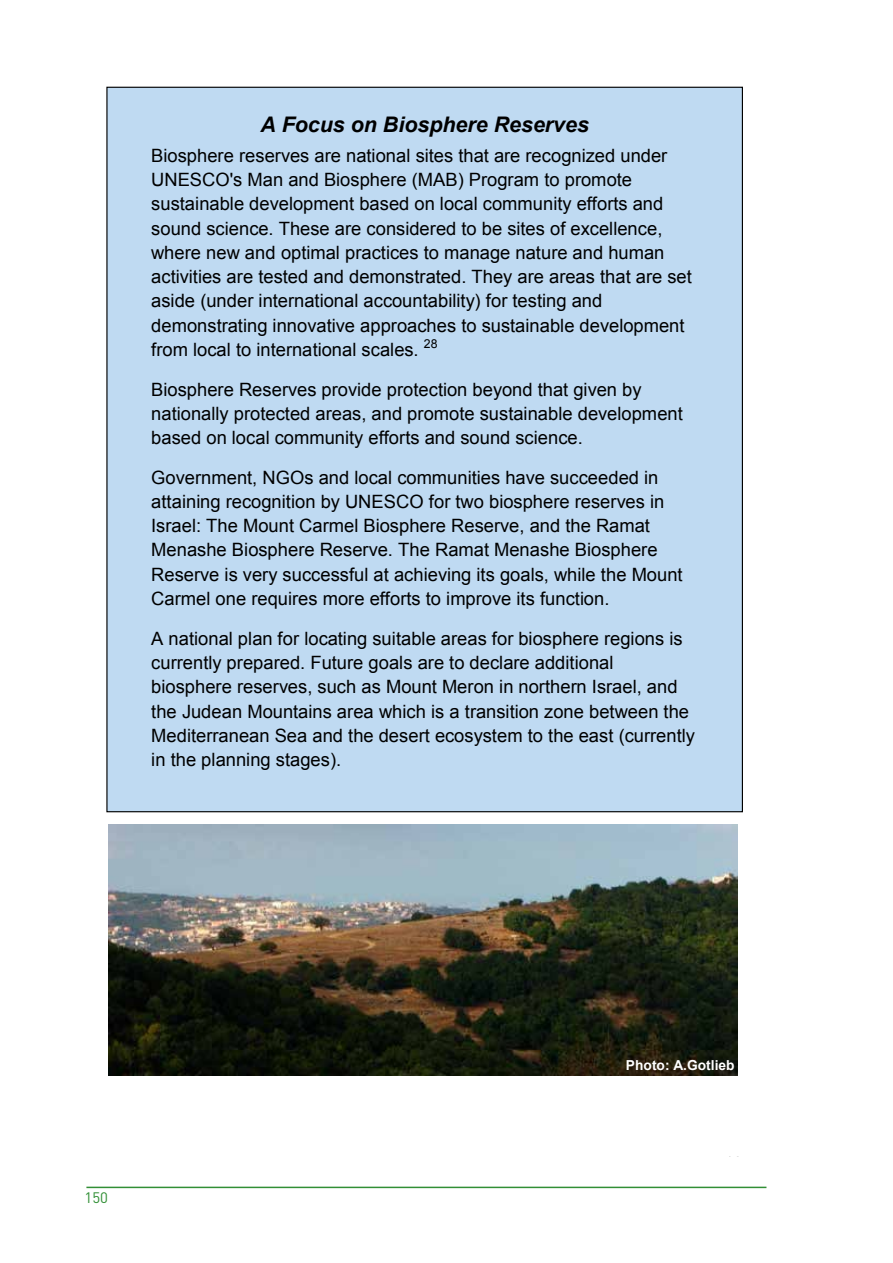
<style>
.page{position:relative;width:893px;height:1263px;background:#fff}
.page>*{position:absolute;margin:0;border:0;box-sizing:border-box;transform-origin:0 0}
.t1{font:italic 700 21.45px "Arial";color:#000}
.t2{font:18.45px "Arial";color:#000}
.t3{font:18.3px/24.3px "Arial";color:#000}
.t4{font:15px "DINOT";color:#318f35}
.t5{font:700 13.8px "Arial";color:#fff}
.t6{font:12.3px "Arial";color:#000}
</style>
<div class="page">
<hr style="left:86px;top:1187px;width:680px;height:1px;background:#318f35">
<img style="left:109px;top:825px;width:628px;height:250px">
<div style="left:107px;top:93px;width:635px;height:713px;background:#bfdaf2"></div>
<img style="left:609px;top:1057px;width:129px;height:19px">
<p class="t1" style="left:260px;top:110px;width:330px">A Focus on Biosphere Reserves</p>
<p class="t3" style="left:151px;top:143px;width:542px">Biosphere reserves are national sites that are recognized under UNESCO's Man and Biosphere (MAB) Program to promote sustainable development based on local community efforts and sound science. These are considered to be sites of excellence, where new and optimal practices to manage nature and human activities are tested and demonstrated. They are areas that are set</p>
<p class="t2" style="left:151px;top:289px;width:453px">aside (under international accountability) for testing and</p>
<p class="t3" style="left:151px;top:313px;width:535px">demonstrating innovative approaches to sustainable development from local to international scales.</p>
<p class="t6" style="left:424px;top:335px;width:15px">28</p>
<p class="t3" style="left:151px;top:377px;width:533px">Biosphere Reserves provide protection beyond that given by nationally protected areas, and promote sustainable development based on local community efforts and sound science.</p>
<p class="t3" style="left:151px;top:465px;width:515px">Government, NGOs and local communities have succeeded in attaining recognition by UNESCO for two biosphere reserves in<br>Israel: The Mount Carmel Biosphere Reserve, and the Ramat</p>
<p class="t2" style="left:151px;top:538px;width:508px">Menashe Biosphere Reserve. The Ramat Menashe Biosphere</p>
<p class="t3" style="left:151px;top:562px;width:533px">Reserve is very successful at achieving its goals, while the Mount<br>Carmel one requires more efforts to improve its function.</p>
<p class="t3" style="left:151px;top:626px;width:545px">A national plan for locating suitable areas for biosphere regions is currently prepared. Future goals are to declare additional biosphere reserves, such as Mount Meron in northern Israel, and the Judean Mountains area which is a transition zone between the Mediterranean Sea and the desert ecosystem to the east (currently in the planning stages).</p>
<p class="t4" style="left:85px;top:1188px;width:25px">150</p>
<p class="t5" style="left:626px;top:1056px;width:110px">Photo: A.Gotlieb</p>
</div>
